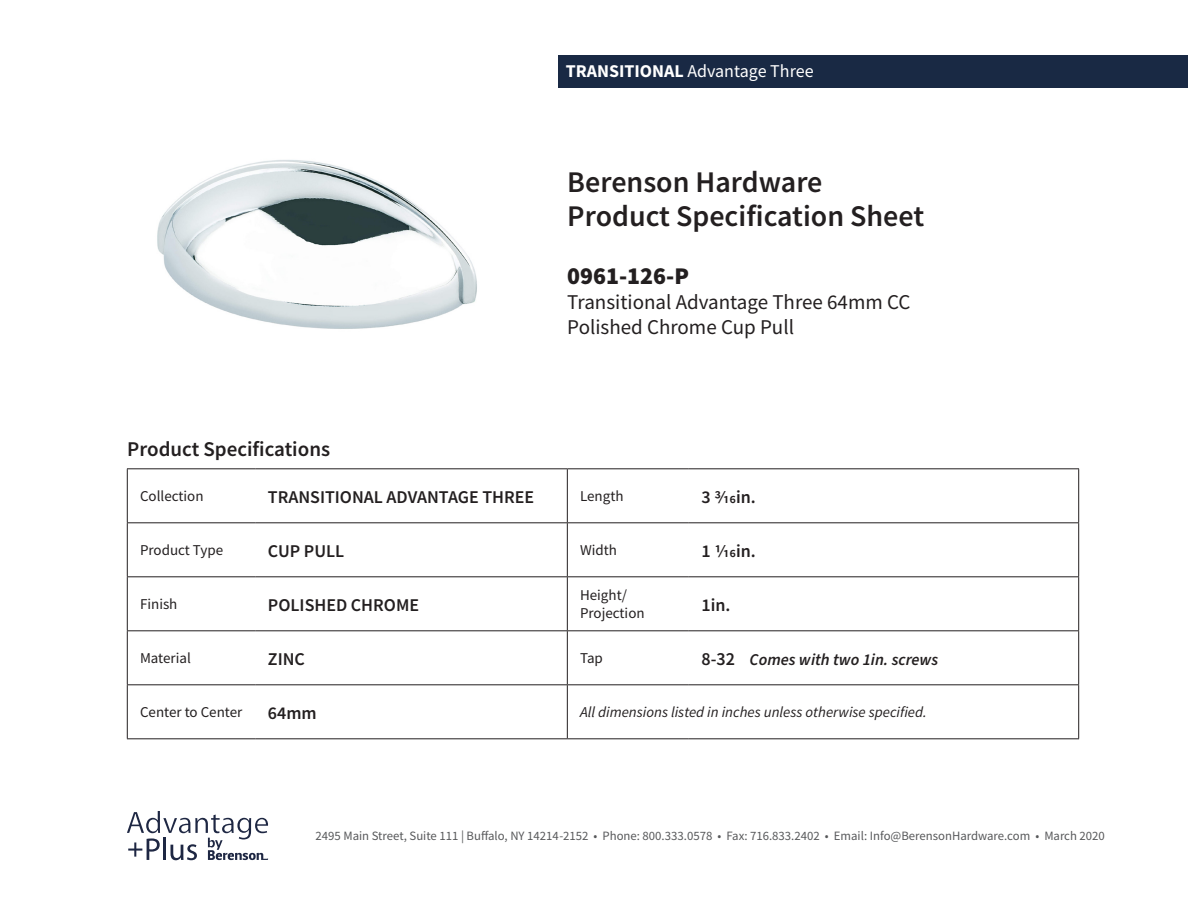
<style>
.page{position:relative;width:1188px;height:918px;background:#fff}
.page>*{position:absolute;margin:0;border:0;box-sizing:border-box;transform-origin:0 0}
.t1{font:600 30px/34.2px "Source Sans Pro";color:#231f20}
.t2{font:900 24px "Source Sans Pro";color:#231f20}
.t3{font:21px "Source Sans Pro";color:#231f20}
.t4{font:600 21px "Source Sans Pro";color:#231f20}
.t5{font:600 18px "Source Sans Pro";color:#231f20}
.t6{font:18px "Source Sans Pro";color:#fff}
.t7{font:italic 600 16.5px "Source Sans Pro";color:#231f20}
.t8{font:15px/18px "Source Sans Pro";color:#231f20}
.t9{font:italic 15px "Source Sans Pro";color:#231f20}
.t10{font:12.75px "Source Sans Pro";color:#57585a}
.s1{font-weight:700}
.s2{font-style:normal;font-size:18px}
</style>
<div class="page">
<svg style="left:127px;top:811px;width:141px;height:49px"></svg>
<div style="left:558px;top:55px;width:630px;height:33px;background:#192944"></div>
<img style="left:157px;top:160px;width:320px;height:169px">
<hr style="left:255px;top:468px;width:312px;height:1px;background:#231f20">
<hr style="left:1078px;top:469px;width:1px;height:53px;background:#231f20">
<hr style="left:255px;top:522px;width:312px;height:1px;background:#231f20">
<hr style="left:567px;top:522px;width:122px;height:1px;background:#231f20">
<hr style="left:689px;top:522px;width:390px;height:1px;background:#231f20">
<hr style="left:127px;top:468px;width:128px;height:1px;background:#231f20">
<hr style="left:127px;top:469px;width:1px;height:53px;background:#231f20">
<hr style="left:567px;top:469px;width:1px;height:53px;background:#231f20">
<hr style="left:127px;top:522px;width:128px;height:1px;background:#231f20">
<hr style="left:127px;top:523px;width:1px;height:53px;background:#231f20">
<hr style="left:567px;top:523px;width:1px;height:53px;background:#231f20">
<hr style="left:127px;top:576px;width:128px;height:1px;background:#231f20">
<hr style="left:127px;top:577px;width:1px;height:53px;background:#231f20">
<hr style="left:127px;top:630px;width:128px;height:1px;background:#231f20">
<hr style="left:127px;top:631px;width:1px;height:53px;background:#231f20">
<hr style="left:127px;top:684px;width:128px;height:1px;background:#231f20">
<hr style="left:127px;top:685px;width:1px;height:53px;background:#231f20">
<hr style="left:255px;top:576px;width:312px;height:1px;background:#231f20">
<hr style="left:567px;top:576px;width:122px;height:1px;background:#231f20">
<hr style="left:567px;top:577px;width:1px;height:53px;background:#231f20">
<hr style="left:689px;top:576px;width:390px;height:1px;background:#231f20">
<hr style="left:1078px;top:577px;width:1px;height:53px;background:#231f20">
<hr style="left:255px;top:630px;width:312px;height:1px;background:#231f20">
<hr style="left:567px;top:468px;width:122px;height:1px;background:#231f20">
<hr style="left:567px;top:631px;width:1px;height:53px;background:#231f20">
<hr style="left:567px;top:685px;width:1px;height:53px;background:#231f20">
<hr style="left:127px;top:738px;width:128px;height:1px;background:#231f20">
<hr style="left:689px;top:468px;width:390px;height:1px;background:#231f20">
<hr style="left:567px;top:630px;width:122px;height:1px;background:#231f20">
<hr style="left:689px;top:630px;width:390px;height:1px;background:#231f20">
<hr style="left:1078px;top:631px;width:1px;height:53px;background:#231f20">
<hr style="left:255px;top:684px;width:312px;height:1px;background:#231f20">
<hr style="left:567px;top:684px;width:122px;height:1px;background:#231f20">
<hr style="left:689px;top:684px;width:390px;height:1px;background:#231f20">
<hr style="left:255px;top:738px;width:312px;height:1px;background:#231f20">
<hr style="left:567px;top:738px;width:122px;height:1px;background:#231f20">
<hr style="left:689px;top:738px;width:390px;height:1px;background:#231f20">
<hr style="left:1078px;top:523px;width:1px;height:53px;background:#231f20">
<hr style="left:1078px;top:685px;width:1px;height:53px;background:#231f20">
<h3 class="t6" style="left:566px;top:59px;width:249px"><span class="s1">TRANSITIONAL</span> Advantage Three</h3>
<p class="t1" style="left:567px;top:165px;width:358px">Berenson Hardware<br>Product Specification Sheet</p>
<p class="t2" style="left:567px;top:259px;width:123px">0961-126-P</p>
<p class="t3" style="left:567px;top:289px;width:345px">Transitional Advantage Three 64mm CC</p>
<p class="t3" style="left:567px;top:314px;width:228px">Polished Chrome Cup Pull</p>
<p class="t4" style="left:127px;top:435px;width:204px">Product Specifications</p>
<p class="t8" style="left:140px;top:487px;width:65px">Collection</p>
<p class="t5" style="left:268px;top:485px;width:268px">TRANSITIONAL ADVANTAGE THREE</p>
<p class="t8" style="left:580px;top:487px;width:45px">Length</p>
<p class="t5" style="left:702px;top:485px;width:56px">3 3/16in.</p>
<p class="t8" style="left:140px;top:541px;width:85px">Product Type</p>
<p class="t5" style="left:268px;top:539px;width:78px">CUP PULL</p>
<p class="t8" style="left:580px;top:541px;width:39px">Width</p>
<p class="t5" style="left:702px;top:539px;width:56px">1 1/16in.</p>
<p class="t8" style="left:140px;top:595px;width:39px">Finish</p>
<p class="t5" style="left:268px;top:593px;width:153px">POLISHED CHROME</p>
<p class="t8" style="left:580px;top:586px;width:66px">Height/<br>Projection</p>
<p class="t5" style="left:702px;top:593px;width:30px">1in.</p>
<p class="t8" style="left:140px;top:649px;width:52px">Material</p>
<p class="t5" style="left:268px;top:647px;width:38px">ZINC</p>
<p class="t8" style="left:580px;top:649px;width:24px">Tap</p>
<p class="t7" style="left:702px;top:648px;width:238px"><span class="s2">8-32</span> Comes with two 1in. screws</p>
<p class="t8" style="left:140px;top:703px;width:104px">Center to Center</p>
<p class="t5" style="left:268px;top:701px;width:50px">64mm</p>
<p class="t9" style="left:580px;top:703px;width:348px">All dimensions listed in inches unless otherwise specified.</p>
<p class="t10" style="left:316px;top:827px;width:791px">2495 Main Street, Suite 111 | Buffalo, NY 14214-2152 • Phone: 800.333.0578 • Fax: 716.833.2402 • Email: Info@BerensonHardware.com • March 2020</p>
</div>
